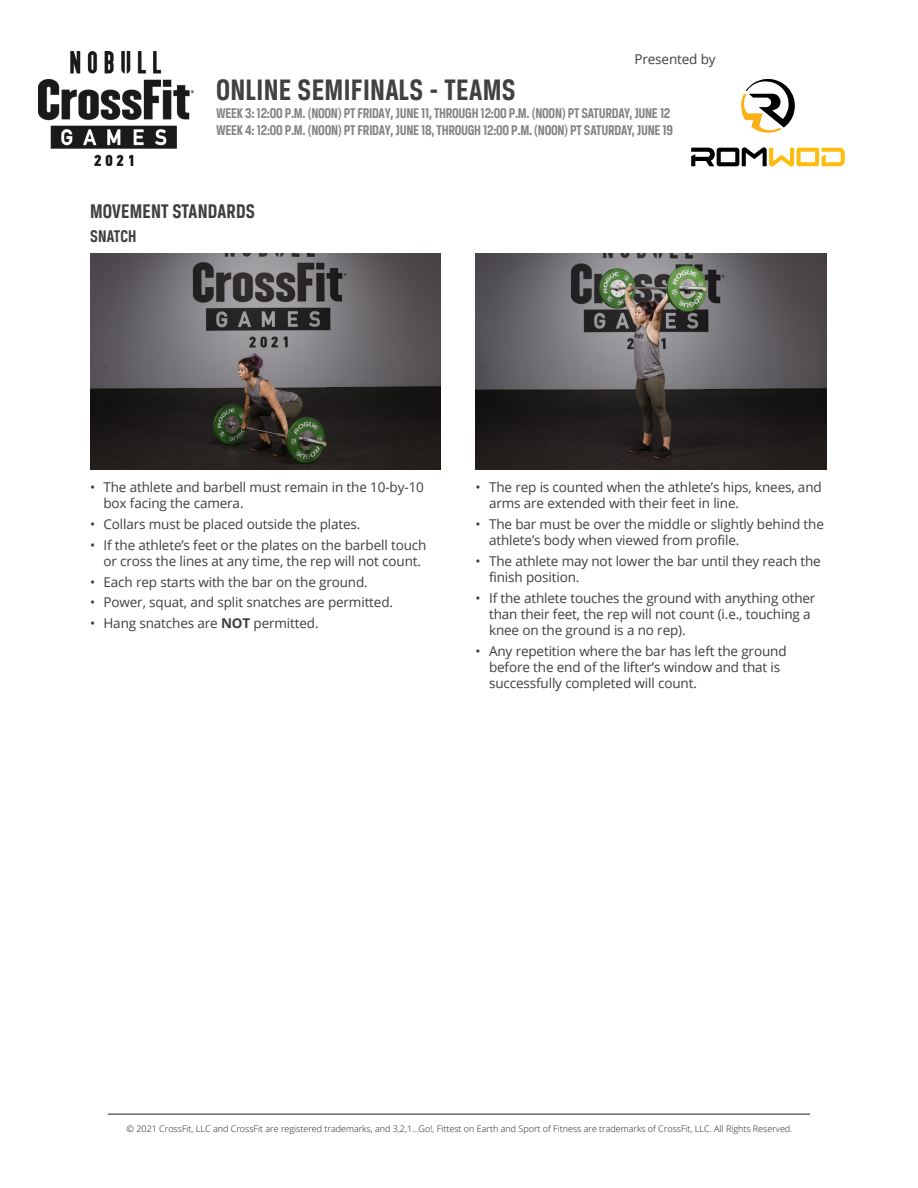
<style>
.page{position:relative;width:918px;height:1188px;background:#fff}
.page>*{position:absolute;margin:0;border:0;box-sizing:border-box;transform-origin:0 0}
.t1{font:700 31.5px "Breuer Condensed";letter-spacing:.01em;color:#414042}
.Heading{font:700 21px "Breuer Condensed";letter-spacing:.01em;color:#3e3e3f}
.Heading-2{font:700 18px "Breuer Condensed";letter-spacing:.01em;color:#3e3e3f}
.t2{font:700 15px/17.4px "Breuer Condensed";letter-spacing:-.02em;color:#848384}
.t3{font:13.5px/16.2px "Open Sans";letter-spacing:-.01em;color:#3e3e3f}
.t4{font:300 9px "Open Sans";color:#231f20}
.s1{font-weight:700}
</style>
<div class="page">
<img style="left:39px;top:52px;width:154px;height:113px">
<hr style="left:108px;top:1114px;width:702px;height:1px;background:#231f20">
<img style="left:90px;top:254px;width:351px;height:216px">
<img style="left:476px;top:254px;width:351px;height:216px">
<svg style="left:741px;top:79px;width:54px;height:54px"></svg>
<svg style="left:691px;top:147px;width:154px;height:20px"></svg>
<h1 class="t1" style="left:216px;top:73px;width:301px">ONLINE SEMIFINALS - TEAMS</h1>
<p class="t3" style="left:634px;top:51px;width:83px">Presented by</p>
<p class="t2" style="left:216px;top:104px;width:459px">WEEK 3: 12:00 P.M. (NOON) PT FRIDAY, JUNE 11, THROUGH 12:00 P.M. (NOON) PT SATURDAY, JUNE 12<br>WEEK 4: 12:00 P.M. (NOON) PT FRIDAY, JUNE 18, THROUGH 12:00 P.M. (NOON) PT SATURDAY, JUNE 19</p>
<p class="Heading" style="left:90px;top:200px;width:166px">MOVEMENT STANDARDS</p>
<p class="Heading-2" style="left:90px;top:226px;width:48px">SNATCH</p>
<p class="t3" style="left:104px;top:479px;width:322px;text-indent:-14px">• The athlete and barbell must remain in the 10-by-10 box facing the camera.</p>
<p class="t3" style="left:90px;top:516px;width:272px">• Collars must be placed outside the plates.</p>
<p class="t3" style="left:104px;top:536px;width:324px;text-indent:-14px">• If the athlete’s feet or the plates on the barbell touch or cross the lines at any time, the rep will not count.</p>
<p class="t3" style="left:90px;top:573px;width:279px">• Each rep starts with the bar on the ground.</p>
<p class="t3" style="left:90px;top:594px;width:305px">• Power, squat, and split snatches are permitted.</p>
<p class="t3" style="left:90px;top:615px;width:230px">• Hang snatches are <span class="s1">NOT</span> permitted.</p>
<p class="t3" style="left:489px;top:479px;width:334px;text-indent:-14px">• The rep is counted when the athlete’s hips, knees, and arms are extended with their feet in line.</p>
<p class="t3" style="left:489px;top:516px;width:336px;text-indent:-14px">• The bar must be over the middle or slightly behind the athlete’s body when viewed from profile.</p>
<p class="t3" style="left:489px;top:553px;width:333px;text-indent:-14px">• The athlete may not lower the bar until they reach the finish position.</p>
<p class="t3" style="left:489px;top:589px;width:328px;text-indent:-14px">• If the athlete touches the ground with anything other than their feet, the rep will not count (i.e., touching a knee on the ground is a no rep).</p>
<p class="t3" style="left:489px;top:643px;width:299px;text-indent:-14px">• Any repetition where the bar has left the ground before the end of the lifter’s window and that is successfully completed will count.</p>
<p class="t4" style="left:127px;top:1122px;width:667px">© 2021 CrossFit, LLC and CrossFit are registered trademarks, and 3,2,1...Go!, Fittest on Earth and Sport of Fitness are trademarks of CrossFit, LLC. All Rights Reserved.</p>
</div>
